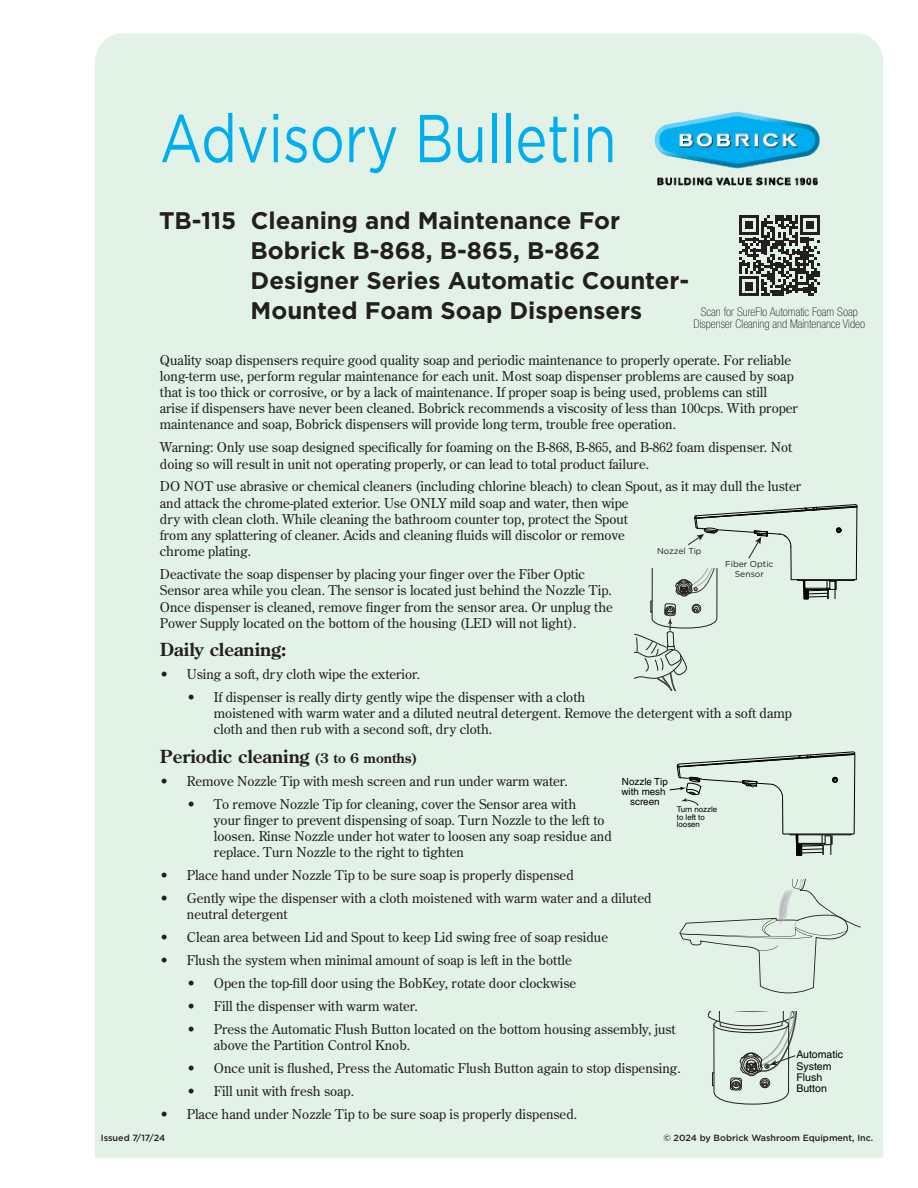
<style>
.page{position:relative;width:918px;height:1188px;background:#fff}
.page>*{position:absolute;margin:0;border:0;box-sizing:border-box;transform-origin:0 0}
.t1{font:67.5px "Gotham";color:#00aeef;scale:.8 1}
.t2{font:700 24px/30px "Gotham";color:#231f20}
.Body_Text_Space{font:700 18px "Century Old Style Std";color:#231f20}
.Body_Text_Space-2{font:13.5px/16.2px "Century Old Style Std";color:#231f20}
._1MOIST{font:13.5px/16.2px "Century Old Style Std";color:#231f20}
._1MOIST-2{font:100 condensed 12px/12px "Helvetica Neue LT Std";color:#231f20;text-align:center}
.t3{font:10.5px/11.2px "Helvetica";color:#000}
.t4{font:9.9px/9.9px "Helvetica";color:#000;text-align:center}
.t5{font:500 9px "Gotham";color:#231f20}
.t6{font:8.55px/10.4px "Gotham";color:#231f20;text-align:center}
.t7{font:7.8px/7.8px "Helvetica";color:#000}
.s1{font-size:13.5px}
</style>
<div class="page">
<div style="left:95px;top:34px;width:788px;height:1124px;background:#e2f2e6"></div>
<img style="left:655px;top:111px;width:165px;height:75px">
<svg style="left:739px;top:216px;width:81px;height:80px;background:#747974"></svg>
<svg style="left:669px;top:751px;width:187px;height:104px;background:#d2e0d5"></svg>
<svg style="left:706px;top:1011px;width:92px;height:94px;background:#c6d3c9"></svg>
<svg style="left:679px;top:879px;width:181px;height:114px;background:#dbeadf"></svg>
<svg style="left:634px;top:504px;width:224px;height:187px;background:#d6e5da"></svg>
<h1 class="t1" style="left:160px;top:95px;width:572px">Advisory Bulletin</h1>
<p class="t2" style="left:251px;top:205px;width:440px;text-indent:-91px">TB-115 Cleaning and Maintenance For<br>Bobrick B-868, B-865, B-862<br>Designer Series Automatic Counter-<br>Mounted Foam Soap Dispensers</p>
<p class="_1MOIST-2" style="left:694px;top:305px;width:173px">Scan for SureFlo Automatic Foam Soap<br>Dispenser Cleaning and Maintenance Video</p>
<p class="Body_Text_Space-2" style="left:160px;top:351px;width:640px">Quality soap dispensers require good quality soap and periodic maintenance to properly operate. For reliable long-term use, perform regular maintenance for each unit. Most soap dispenser problems are caused by soap that is too thick or corrosive, or by a lack of maintenance. If proper soap is being used, problems can still arise if dispensers have never been cleaned. Bobrick recommends a viscosity of less than 100cps. With proper maintenance and soap, Bobrick dispensers will provide long term, trouble free operation.</p>
<p class="Body_Text_Space-2" style="left:160px;top:439px;width:634px">Warning: Only use soap designed specifically for foaming on the B-868, B-865, and B-862 foam dispenser. Not doing so will result in unit not operating properly, or can lead to total product failure.</p>
<p class="_1MOIST" style="left:160px;top:478px;width:643px">DO NOT use abrasive or chemical cleaners (including chlorine bleach) to clean Spout, as it may dull the luster and attack the chrome-plated exterior. Use ONLY mild soap and water, then wipe<br>dry with clean cloth. While cleaning the bathroom counter top, protect the Spout<br>from any splattering of cleaner. Acids and cleaning fluids will discolor or remove<br>chrome plating.</p>
<p class="Body_Text_Space-2" style="left:160px;top:566px;width:455px">Deactivate the soap dispenser by placing your finger over the Fiber Optic Sensor area while you clean. The sensor is located just behind the Nozzle Tip.<br>Once dispenser is cleaned, remove finger from the sensor area. Or unplug the Power Supply located on the bottom of the housing (LED will not light).</p>
<p class="Body_Text_Space" style="left:160px;top:638px;width:128px">Daily cleaning:</p>
<p class="Body_Text_Space-2" style="left:160px;top:666px;width:262px">• Using a soft, dry cloth wipe the exterior.</p>
<p class="Body_Text_Space-2" style="left:214px;top:689px;width:580px;text-indent:-27px">• If dispenser is really dirty gently wipe the dispenser with a cloth<br>moistened with warm water and a diluted neutral detergent. Remove the detergent with a soft damp cloth and then rub with a second soft, dry cloth.</p>
<p class="Body_Text_Space" style="left:160px;top:744px;width:259px">Periodic cleaning <span class="s1">(3 to 6 months)</span></p>
<p class="Body_Text_Space-2" style="left:160px;top:773px;width:409px">• Remove Nozzle Tip with mesh screen and run under warm water.</p>
<p class="Body_Text_Space-2" style="left:214px;top:796px;width:400px;text-indent:-27px">• To remove Nozzle Tip for cleaning, cover the Sensor area with<br>your finger to prevent dispensing of soap. Turn Nozzle to the left to loosen. Rinse Nozzle under hot water to loosen any soap residue and replace. Turn Nozzle to the right to tighten</p>
<p class="Body_Text_Space-2" style="left:160px;top:867px;width:415px">• Place hand under Nozzle Tip to be sure soap is properly dispensed</p>
<p class="Body_Text_Space-2" style="left:187px;top:890px;width:466px;text-indent:-27px">• Gently wipe the dispenser with a cloth moistened with warm water and a diluted neutral detergent</p>
<p class="Body_Text_Space-2" style="left:160px;top:929px;width:450px">• Clean area between Lid and Spout to keep Lid swing free of soap residue</p>
<p class="Body_Text_Space-2" style="left:160px;top:952px;width:413px">• Flush the system when minimal amount of soap is left in the bottle</p>
<p class="Body_Text_Space-2" style="left:187px;top:975px;width:391px">• Open the top-fill door using the BobKey, rotate door clockwise</p>
<p class="Body_Text_Space-2" style="left:187px;top:998px;width:232px">• Fill the dispenser with warm water.</p>
<p class="Body_Text_Space-2" style="left:214px;top:1021px;width:463px;text-indent:-27px">• Press the Automatic Flush Button located on the bottom housing assembly, just above the Partition Control Knob.</p>
<p class="Body_Text_Space-2" style="left:187px;top:1060px;width:495px">• Once unit is flushed, Press the Automatic Flush Button again to stop dispensing.</p>
<p class="Body_Text_Space-2" style="left:187px;top:1083px;width:169px">• Fill unit with fresh soap.</p>
<p class="Body_Text_Space-2" style="left:160px;top:1106px;width:419px">• Place hand under Nozzle Tip to be sure soap is properly dispensed.</p>
<p class="t6" style="left:657px;top:546px;width:46px">Nozzel Tip</p>
<p class="t6" style="left:725px;top:558px;width:50px">Fiber Optic<br>Sensor</p>
<p class="t4" style="left:621px;top:777px;width:48px">Nozzle Tip with mesh screen</p>
<p class="t7" style="left:677px;top:805px;width:42px">Turn nozzle to left to loosen</p>
<p class="t3" style="left:796px;top:1049px;width:48px">Automatic<br>System<br>Flush<br>Button</p>
<p class="t5" style="left:101px;top:1132px;width:66px">Issued 7/17/24</p>
<p class="t5" style="left:663px;top:1132px;width:211px">© 2024 by Bobrick Washroom Equipment, Inc.</p>
</div>
